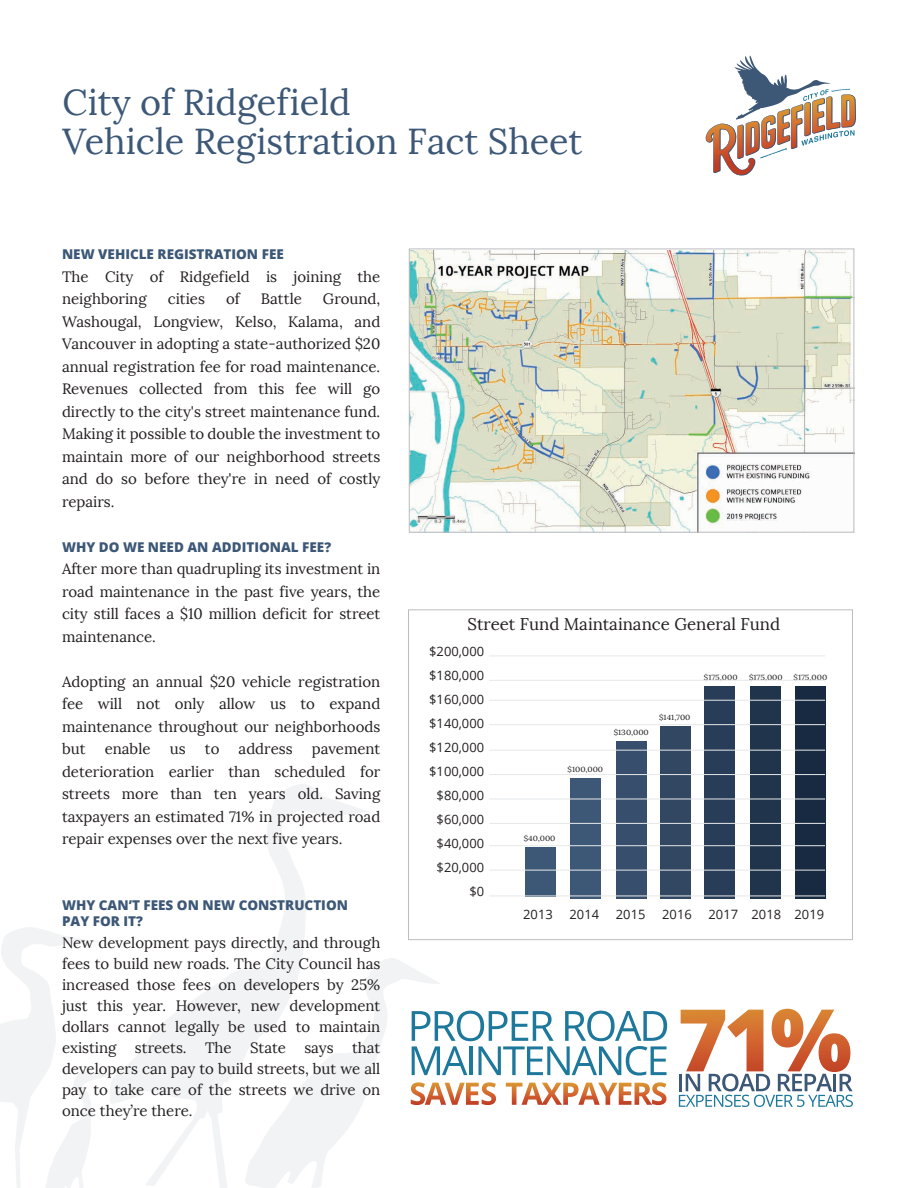
<style>
.page{position:relative;width:918px;height:1188px;background:#fff}
.page>*{position:absolute;margin:0;border:0;box-sizing:border-box;transform-origin:0 0}
.t1{font:36px/39px "Lora";color:#3d5877}
.t2{font:16.8px "Lora";color:#231f20}
.t3{font:15px/22.5px "Lora";color:#231f20;text-align:justify}
.t4{font:800 13.5px/16.5px "Open Sans";color:#3d5877}
.t5{font:12.9px/24px "Open Sans";color:#231f20;text-align:right}
.t6{font:7.35px "Lora";color:#231f20;scale:1.14 1}
</style>
<div class="page">
<svg style="left:111px;top:784px;width:257px;height:404px"></svg>
<svg style="left:241px;top:957px;width:199px;height:231px"></svg>
<svg style="left:0;top:927px;width:111px;height:261px"></svg>
<svg style="left:412px;top:1011px;width:255px;height:65px"></svg>
<svg style="left:411px;top:1082px;width:85px;height:23px"></svg>
<svg style="left:506px;top:1082px;width:160px;height:23px"></svg>
<svg style="left:679px;top:1009px;width:174px;height:98px"></svg>
<img style="left:411px;top:250px;width:441px;height:281px">
<div style="left:409px;top:248px;width:445px;height:285px;border:1px solid #bcbdc0"></div>
<div style="left:525px;top:847px;width:30px;height:50px;background:#3d5877"></div>
<div style="left:570px;top:778px;width:31px;height:120px;background:#3d5877"></div>
<div style="left:617px;top:741px;width:30px;height:157px;background:#374f6d"></div>
<div style="left:660px;top:726px;width:31px;height:172px;background:#314762"></div>
<div style="left:705px;top:686px;width:30px;height:212px;background:#283d57"></div>
<div style="left:751px;top:686px;width:30px;height:212px;background:#20344c"></div>
<div style="left:796px;top:686px;width:30px;height:212px;background:#172a41"></div>
<hr style="left:489px;top:656px;width:336px;height:1px;background:#e6e7e9">
<hr style="left:489px;top:680px;width:336px;height:1px;background:#e6e7e9">
<hr style="left:489px;top:700px;width:336px;height:1px;background:#e6e7e9">
<hr style="left:489px;top:724px;width:336px;height:1px;background:#e6e7e9">
<hr style="left:489px;top:750px;width:336px;height:1px;background:#e6e7e9">
<hr style="left:489px;top:774px;width:336px;height:1px;background:#e6e7e9">
<hr style="left:489px;top:799px;width:336px;height:1px;background:#e6e7e9">
<hr style="left:489px;top:823px;width:336px;height:1px;background:#e6e7e9">
<hr style="left:489px;top:845px;width:336px;height:1px;background:#e6e7e9">
<hr style="left:489px;top:870px;width:336px;height:1px;background:#e6e7e9">
<hr style="left:489px;top:896px;width:336px;height:1px;background:#e6e7e9">
<div style="left:408px;top:609px;width:445px;height:331px;border:1px solid #bcbdc0"></div>
<svg style="left:706px;top:55px;width:150px;height:120px"></svg>
<h1 class="t1" style="left:63px;top:84px;width:521px">City of Ridgefield<br>Vehicle Registration Fact Sheet</h1>
<p class="t4" style="left:62px;top:245px;width:223px">NEW VEHICLE REGISTRATION FEE</p>
<p class="t3" style="left:62px;top:265px;width:320px">The City of Ridgefield is joining the neighboring</p>
<p class="t3" style="left:168px;top:288px;width:39px">cities</p>
<p class="t3" style="left:226px;top:288px;width:15px">of</p>
<p class="t3" style="left:261px;top:288px;width:42px">Battle</p>
<p class="t3" style="left:62px;top:288px;width:320px;text-indent:261px">Ground, Washougal, Longview, Kelso, Kalama, and Vancouver in adopting a state-authorized $20 annual registration fee for road maintenance.<br>Revenues collected from this fee will go directly to the city's street maintenance fund.<br>Making it possible to double the investment to maintain more of our neighborhood streets and do so before they're in need of costly repairs.</p>
<p class="t4" style="left:62px;top:538px;width:271px">WHY DO WE NEED AN ADDITIONAL FEE?</p>
<p class="t3" style="left:62px;top:558px;width:320px">After more than quadrupling its investment in road maintenance in the past five years, the city still faces a $10 million deficit for street maintenance.</p>
<p class="t3" style="left:62px;top:670px;width:320px">Adopting an annual $20 vehicle registration fee will not only allow us to expand maintenance throughout our neighborhoods but</p>
<p class="t3" style="left:105px;top:738px;width:47px">enable</p>
<p class="t3" style="left:170px;top:738px;width:17px">us</p>
<p class="t3" style="left:205px;top:738px;width:16px">to</p>
<p class="t3" style="left:239px;top:738px;width:56px">address</p>
<p class="t3" style="left:62px;top:738px;width:320px;text-indent:250px">pavement deterioration earlier than scheduled for streets more than ten years old. Saving taxpayers an estimated 71% in projected road repair expenses over the next five years.</p>
<p class="t4" style="left:62px;top:896px;width:288px">WHY CAN’T FEES ON NEW CONSTRUCTION<br>PAY FOR IT?</p>
<p class="t3" style="left:62px;top:932px;width:320px;line-height:21px">New development pays directly, and through fees to build new roads. The City Council has increased those fees on developers by 25% just this year. However, new development dollars cannot legally be used to maintain existing streets. The State says that developers can pay to build streets, but we all pay to take care of the streets we drive on once they’re there.</p>
<p class="t2" style="left:468px;top:615px;width:314px">Street Fund Maintainance General Fund</p>
<p class="t5" style="left:429px;top:639px;width:56px">$200,000 $180,000 $160,000 $140,000 $120,000 $100,000 $80,000 $60,000 $40,000 $20,000 $0</p>
<p class="t6" style="left:614px;top:728px;width:32px">$130,000</p>
<p class="t6" style="left:659px;top:713px;width:29px">$141,700</p>
<p class="t6" style="left:568px;top:765px;width:33px">$100,000</p>
<p class="t6" style="left:704px;top:673px;width:31px">$175,000</p>
<p class="t6" style="left:749px;top:673px;width:31px">$175,000</p>
<p class="t6" style="left:794px;top:673px;width:31px">$175,000</p>
<p class="t6" style="left:524px;top:834px;width:29px">$40,000</p>
<p class="t5" style="left:523px;top:902px;width:31px">2013</p>
<p class="t5" style="left:570px;top:902px;width:31px">2014</p>
<p class="t5" style="left:616px;top:902px;width:31px">2015</p>
<p class="t5" style="left:662px;top:902px;width:31px">2016</p>
<p class="t5" style="left:709px;top:902px;width:117px">2017 2018 2019</p>
</div>
